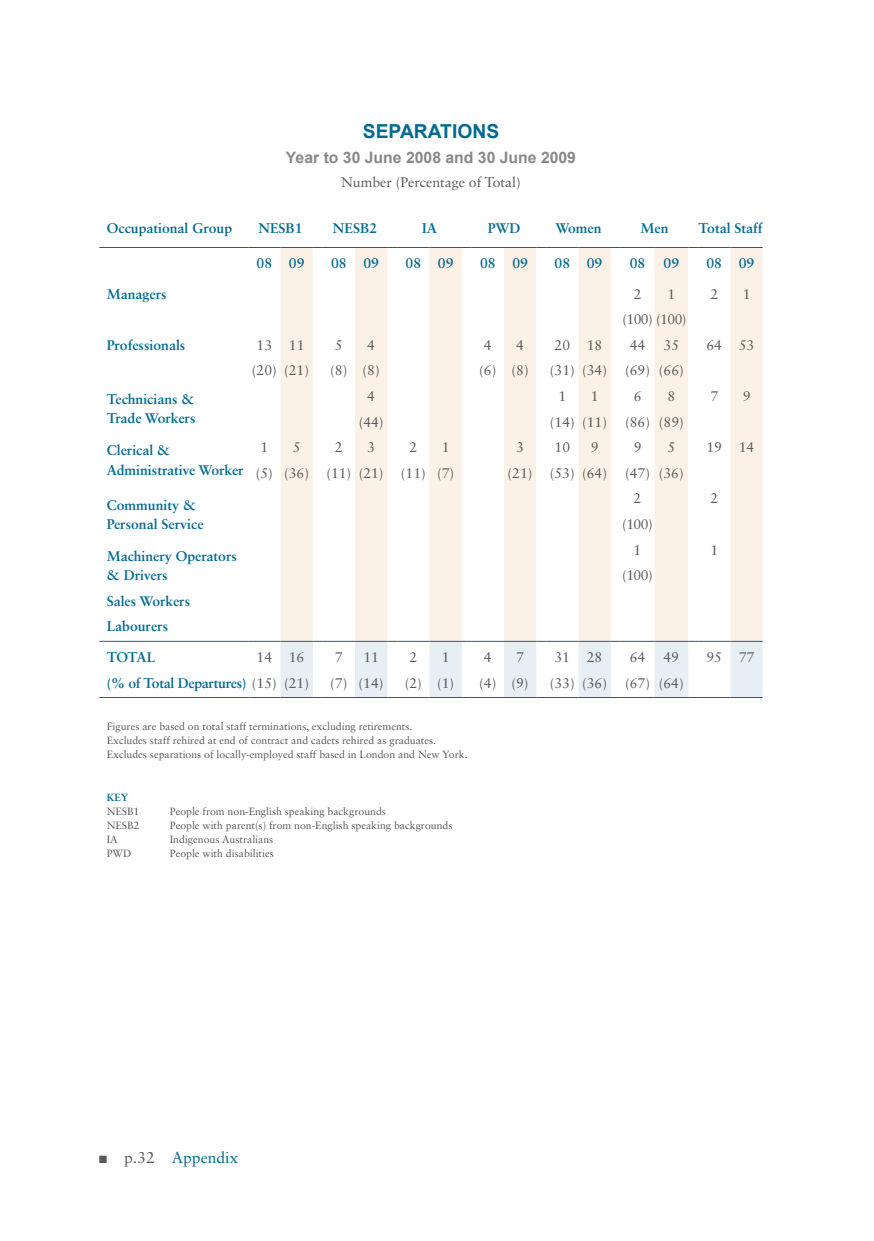
<style>
.page{position:relative;width:874px;height:1241px;background:#fff}
.page>*{position:absolute;margin:0;border:0;box-sizing:border-box;transform-origin:0 0}
.t1{font:700 19.25px "Arial";color:#006a91}
.t2{font:700 15.75px "Arial";color:#87888a}
.t3{font:15.75px "Sabon LT Std";color:#006a91}
.t4{font:14px "Sabon LT Std";color:#58585a}
.t5{font:700 14px/19.2px "Sabon LT Std";color:#006a91}
.t6{font:700 14px "Sabon LT Std";letter-spacing:-.02em;color:#006a91}
.t7{font:10.5px/14px "Sabon LT Std";color:#58585a}
.t8{font:700 10.5px "Sabon LT Std";color:#006a91}
.s1{font-weight:400;color:#58585a}
.s2{color:#58585a}
</style>
<div class="page">
<svg style="left:280px;top:248px;width:482px;height:393px"></svg>
<hr style="left:99px;top:641px;width:149px;height:1px;background:#006a91">
<hr style="left:248px;top:641px;width:32px;height:1px;background:#006a91">
<hr style="left:99px;top:697px;width:149px;height:1px;background:#006a91">
<hr style="left:248px;top:697px;width:32px;height:1px;background:#006a91">
<svg style="left:280px;top:641px;width:482px;height:57px"></svg>
<hr style="left:697px;top:697px;width:33px;height:1px;background:#006a91">
<hr style="left:730px;top:697px;width:32px;height:1px;background:#006a91">
<hr style="left:99px;top:247px;width:149px;height:1px;background:#006a91">
<hr style="left:248px;top:247px;width:32px;height:1px;background:#006a91">
<hr style="left:280px;top:247px;width:33px;height:1px;background:#006a91">
<hr style="left:322px;top:247px;width:33px;height:1px;background:#006a91">
<hr style="left:355px;top:247px;width:32px;height:1px;background:#006a91">
<hr style="left:397px;top:247px;width:32px;height:1px;background:#006a91">
<hr style="left:429px;top:247px;width:32px;height:1px;background:#006a91">
<hr style="left:471px;top:247px;width:33px;height:1px;background:#006a91">
<hr style="left:504px;top:247px;width:32px;height:1px;background:#006a91">
<hr style="left:546px;top:247px;width:32px;height:1px;background:#006a91">
<hr style="left:578px;top:247px;width:32px;height:1px;background:#006a91">
<hr style="left:620px;top:247px;width:34px;height:1px;background:#006a91">
<hr style="left:654px;top:247px;width:34px;height:1px;background:#006a91">
<hr style="left:697px;top:247px;width:33px;height:1px;background:#006a91">
<hr style="left:730px;top:247px;width:32px;height:1px;background:#006a91">
<h1 class="t1" style="left:362px;top:120px;width:138px">SEPARATIONS</h1>
<h2 class="t2" style="left:286px;top:148px;width:291px">Year to 30 June 2008 and 30 June 2009</h2>
<h3 class="t4" style="left:341px;top:174px;width:181px">Number (Percentage of Total)</h3>
<h3 class="t5" style="left:107px;top:218px;width:127px">Occupational Group</h3>
<h3 class="t5" style="left:258px;top:218px;width:46px">NESB1</h3>
<h3 class="t5" style="left:333px;top:218px;width:46px">NESB2</h3>
<h3 class="t5" style="left:422px;top:218px;width:16px">IA</h3>
<h3 class="t5" style="left:487px;top:218px;width:34px">PWD</h3>
<h3 class="t5" style="left:555px;top:218px;width:48px">Women</h3>
<h3 class="t5" style="left:640px;top:218px;width:29px">Men</h3>
<h3 class="t5" style="left:698px;top:218px;width:66px">Total Staff</h3>
<h3 class="t5" style="left:256px;top:253px;width:49px">08 09</h3>
<h3 class="t5" style="left:331px;top:253px;width:49px">08 09</h3>
<h3 class="t5" style="left:405px;top:253px;width:49px">08 09</h3>
<h3 class="t5" style="left:480px;top:253px;width:49px">08 09</h3>
<h3 class="t5" style="left:554px;top:253px;width:49px">08 09</h3>
<h3 class="t5" style="left:629px;top:253px;width:17px">08</h3>
<h3 class="t5" style="left:663px;top:253px;width:17px">09</h3>
<h3 class="t5" style="left:706px;top:253px;width:49px">08 09</h3>
<h3 class="t5" style="left:107px;top:284px;width:61px">Managers</h3>
<h3 class="t4" style="left:633px;top:285px;width:9px">2</h3>
<h3 class="t4" style="left:667px;top:285px;width:9px">1</h3>
<h3 class="t4" style="left:710px;top:285px;width:9px">2</h3>
<h3 class="t4" style="left:742px;top:285px;width:9px">1</h3>
<h3 class="t4" style="left:622px;top:311px;width:66px">(100) (100)</h3>
<h3 class="t5" style="left:107px;top:335px;width:80px">Professionals</h3>
<h3 class="t4" style="left:256px;top:336px;width:49px">13 11</h3>
<h3 class="t4" style="left:335px;top:336px;width:9px">5</h3>
<h3 class="t4" style="left:367px;top:336px;width:9px">4</h3>
<h3 class="t4" style="left:483px;top:336px;width:9px">4</h3>
<h3 class="t4" style="left:516px;top:336px;width:9px">4</h3>
<h3 class="t4" style="left:554px;top:336px;width:49px">20 18</h3>
<h3 class="t4" style="left:629px;top:336px;width:17px">44</h3>
<h3 class="t4" style="left:663px;top:336px;width:17px">35</h3>
<h3 class="t4" style="left:706px;top:336px;width:49px">64 53</h3>
<h3 class="t4" style="left:252px;top:362px;width:59px">(20) (21)</h3>
<h3 class="t4" style="left:330px;top:362px;width:51px">(8) (8)</h3>
<h3 class="t4" style="left:479px;top:362px;width:51px">(6) (8)</h3>
<h3 class="t4" style="left:549px;top:362px;width:59px">(31) (34)</h3>
<h3 class="t4" style="left:624px;top:362px;width:60px">(69) (66)</h3>
<h3 class="t5" style="left:107px;top:389px;width:90px">Technicians &amp;<br>Trade Workers</h3>
<h3 class="t4" style="left:367px;top:388px;width:9px">4</h3>
<h3 class="t4" style="left:558px;top:388px;width:9px">1</h3>
<h3 class="t4" style="left:590px;top:388px;width:9px">1</h3>
<h3 class="t4" style="left:633px;top:388px;width:9px">6</h3>
<h3 class="t4" style="left:667px;top:388px;width:9px">8</h3>
<h3 class="t4" style="left:710px;top:388px;width:9px">7</h3>
<h3 class="t4" style="left:742px;top:388px;width:9px">9</h3>
<h3 class="t4" style="left:358px;top:413px;width:26px">(44)</h3>
<h3 class="t4" style="left:549px;top:413px;width:59px">(14) (11)</h3>
<h3 class="t4" style="left:624px;top:413px;width:60px">(86) (89)</h3>
<h3 class="t5" style="left:107px;top:440px;width:138px">Clerical &amp;<br>Administrative Worker</h3>
<h3 class="t4" style="left:260px;top:439px;width:9px">1</h3>
<h3 class="t4" style="left:292px;top:439px;width:9px">5</h3>
<h3 class="t4" style="left:335px;top:439px;width:9px">2</h3>
<h3 class="t4" style="left:367px;top:439px;width:9px">3</h3>
<h3 class="t4" style="left:409px;top:439px;width:9px">2</h3>
<h3 class="t4" style="left:441px;top:439px;width:9px">1</h3>
<h3 class="t4" style="left:516px;top:439px;width:9px">3</h3>
<h3 class="t4" style="left:554px;top:439px;width:17px">10</h3>
<h3 class="t4" style="left:590px;top:439px;width:9px">9</h3>
<h3 class="t4" style="left:633px;top:439px;width:9px">9</h3>
<h3 class="t4" style="left:667px;top:439px;width:9px">5</h3>
<h3 class="t4" style="left:706px;top:439px;width:49px">19 14</h3>
<h3 class="t4" style="left:256px;top:464px;width:200px">(5) (36) (11) (21) (11) (7)</h3>
<h3 class="t4" style="left:507px;top:464px;width:101px">(21) (53) (64)</h3>
<h3 class="t4" style="left:624px;top:464px;width:60px">(47) (36)</h3>
<h3 class="t5" style="left:107px;top:495px;width:98px">Community &amp;<br>Personal Service</h3>
<h3 class="t5" style="left:107px;top:546px;width:132px">Machinery Operators &amp; Drivers</h3>
<h3 class="t4" style="left:633px;top:490px;width:9px">2</h3>
<h3 class="t4" style="left:710px;top:490px;width:9px">2</h3>
<h3 class="t4" style="left:622px;top:515px;width:32px">(100)</h3>
<h3 class="t4" style="left:633px;top:541px;width:9px">1</h3>
<h3 class="t4" style="left:710px;top:541px;width:9px">1</h3>
<h3 class="t4" style="left:622px;top:567px;width:32px">(100)</h3>
<h3 class="t5" style="left:107px;top:587px;width:85px;line-height:25.6px">Sales Workers<br>Labourers</h3>
<h3 class="t5" style="left:107px;top:647px;width:50px">TOTAL</h3>
<h3 class="t4" style="left:256px;top:648px;width:49px">14 16</h3>
<h3 class="t4" style="left:335px;top:648px;width:9px">7</h3>
<h3 class="t4" style="left:363px;top:648px;width:17px">11</h3>
<h3 class="t4" style="left:409px;top:648px;width:9px">2</h3>
<h3 class="t4" style="left:441px;top:648px;width:9px">1</h3>
<h3 class="t4" style="left:483px;top:648px;width:9px">4</h3>
<h3 class="t4" style="left:516px;top:648px;width:9px">7</h3>
<h3 class="t4" style="left:554px;top:648px;width:49px">31 28</h3>
<h3 class="t4" style="left:629px;top:648px;width:17px">64</h3>
<h3 class="t4" style="left:663px;top:648px;width:17px">49</h3>
<h3 class="t4" style="left:706px;top:648px;width:49px">95 77</h3>
<h3 class="t6" style="left:107px;top:674px;width:204px">(% of Total Departures) <span class="s1">(15) (21)</span></h3>
<h3 class="t4" style="left:330px;top:674px;width:55px">(7) (14)</h3>
<h3 class="t4" style="left:404px;top:674px;width:51px">(2) (1)</h3>
<h3 class="t4" style="left:479px;top:674px;width:51px">(4) (9)</h3>
<h3 class="t4" style="left:549px;top:674px;width:59px">(33) (36)</h3>
<h3 class="t4" style="left:624px;top:674px;width:60px">(67) (64)</h3>
<p class="t7" style="left:107px;top:719px;width:362px">Figures are based on total staff terminations, excluding retirements.<br>Excludes staff rehired at end of contract and cadets rehired as graduates.<br>Excludes separations of locally-employed staff based in London and New York.</p>
<p class="t8" style="left:107px;top:791px;width:23px">KEY</p>
<p class="t7" style="left:107px;top:804px;width:34px">NESB1</p>
<p class="t7" style="left:170px;top:804px;width:217px">People from non-English speaking backgrounds</p>
<p class="t7" style="left:107px;top:818px;width:34px">NESB2</p>
<p class="t7" style="left:170px;top:818px;width:284px">People with parent(s) from non-English speaking backgrounds</p>
<p class="t7" style="left:107px;top:832px;width:13px">IA</p>
<p class="t7" style="left:170px;top:832px;width:105px">Indigenous Australians</p>
<p class="t7" style="left:107px;top:846px;width:26px">PWD</p>
<p class="t7" style="left:170px;top:846px;width:105px">People with disabilities</p>
<h2 class="t3" style="left:99px;top:1147px;width:140px"><span class="s2">■ p.32</span> Appendix</h2>
</div>
